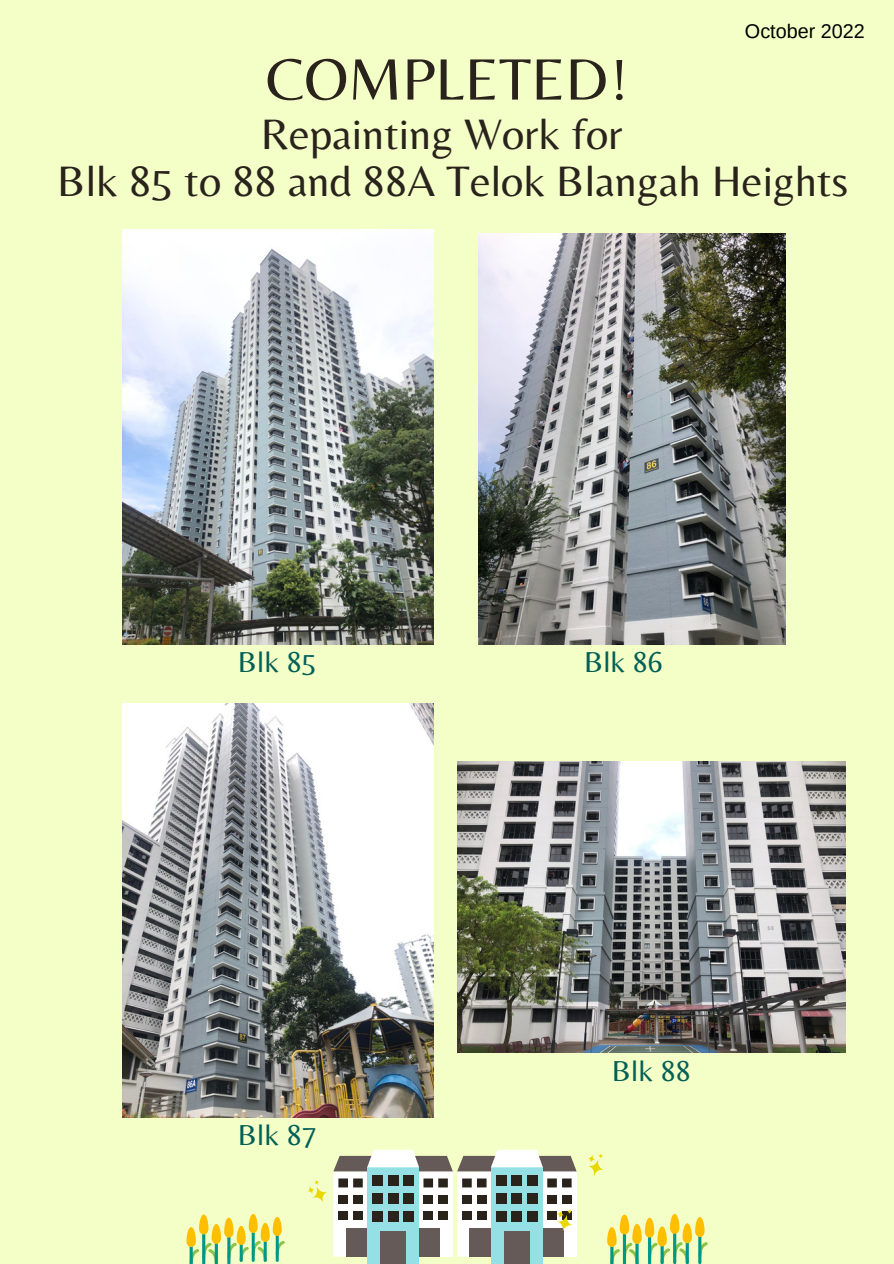
<style>
.page{position:relative;width:894px;height:1264px;background:#fff}
.page>*{position:absolute;margin:0;border:0;box-sizing:border-box;transform-origin:0 0}
.t1{font:60.6px "Belleza";color:#29231c}
.t2{font:44.25px/46.5px "Belleza";color:#29231c;text-align:center}
.t3{font:30px "Belleza";color:#046057}
.t4{font:19.8px "Arimo";color:#000}
</style>
<div class="page">
<div style="left:0;top:0;width:893px;height:1263px;background:#f4ffc8"></div>
<div style="left:527px;top:1171px;width:49px;height:85px;background:#fff"></div>
<div style="left:547px;top:1178px;width:9px;height:9px;background:#29231c"></div>
<div style="left:562px;top:1178px;width:9px;height:9px;background:#29231c"></div>
<div style="left:547px;top:1194px;width:9px;height:9px;background:#29231c"></div>
<div style="left:562px;top:1194px;width:9px;height:9px;background:#29231c"></div>
<div style="left:547px;top:1210px;width:9px;height:9px;background:#29231c"></div>
<div style="left:539px;top:1227px;width:24px;height:29px;background:#655a58"></div>
<div style="left:457px;top:1171px;width:49px;height:85px;background:#fff"></div>
<div style="left:462px;top:1178px;width:9px;height:9px;background:#29231c"></div>
<div style="left:477px;top:1178px;width:9px;height:9px;background:#29231c"></div>
<div style="left:462px;top:1194px;width:9px;height:9px;background:#29231c"></div>
<div style="left:477px;top:1194px;width:9px;height:9px;background:#29231c"></div>
<div style="left:462px;top:1210px;width:9px;height:9px;background:#29231c"></div>
<div style="left:477px;top:1210px;width:9px;height:9px;background:#29231c"></div>
<div style="left:469px;top:1227px;width:24px;height:29px;background:#655a58"></div>
<div style="left:491px;top:1167px;width:51px;height:96px;background:#95e0e4"></div>
<div style="left:496px;top:1175px;width:10px;height:10px;background:#29231c"></div>
<div style="left:511px;top:1175px;width:11px;height:10px;background:#29231c"></div>
<div style="left:527px;top:1175px;width:10px;height:10px;background:#29231c"></div>
<div style="left:496px;top:1193px;width:10px;height:10px;background:#29231c"></div>
<div style="left:511px;top:1193px;width:11px;height:10px;background:#29231c"></div>
<div style="left:527px;top:1193px;width:10px;height:10px;background:#29231c"></div>
<div style="left:496px;top:1211px;width:10px;height:10px;background:#29231c"></div>
<div style="left:511px;top:1211px;width:11px;height:10px;background:#29231c"></div>
<div style="left:527px;top:1211px;width:10px;height:10px;background:#29231c"></div>
<div style="left:503px;top:1230px;width:26px;height:33px;background:#655a58"></div>
<div style="left:403px;top:1171px;width:49px;height:85px;background:#fff"></div>
<div style="left:423px;top:1178px;width:10px;height:9px;background:#29231c"></div>
<div style="left:438px;top:1178px;width:9px;height:9px;background:#29231c"></div>
<div style="left:423px;top:1194px;width:10px;height:9px;background:#29231c"></div>
<div style="left:438px;top:1194px;width:9px;height:9px;background:#29231c"></div>
<div style="left:423px;top:1210px;width:10px;height:9px;background:#29231c"></div>
<div style="left:438px;top:1210px;width:9px;height:9px;background:#29231c"></div>
<div style="left:416px;top:1227px;width:24px;height:29px;background:#655a58"></div>
<div style="left:333px;top:1171px;width:49px;height:85px;background:#fff"></div>
<div style="left:338px;top:1178px;width:10px;height:9px;background:#29231c"></div>
<div style="left:353px;top:1178px;width:9px;height:9px;background:#29231c"></div>
<div style="left:338px;top:1194px;width:10px;height:9px;background:#29231c"></div>
<div style="left:353px;top:1194px;width:9px;height:9px;background:#29231c"></div>
<div style="left:338px;top:1210px;width:10px;height:9px;background:#29231c"></div>
<div style="left:353px;top:1210px;width:9px;height:9px;background:#29231c"></div>
<div style="left:345px;top:1227px;width:24px;height:29px;background:#655a58"></div>
<div style="left:367px;top:1167px;width:52px;height:96px;background:#95e0e4"></div>
<svg style="left:333px;top:1150px;width:243px;height:21px"></svg>
<div style="left:372px;top:1175px;width:10px;height:10px;background:#29231c"></div>
<div style="left:388px;top:1175px;width:10px;height:10px;background:#29231c"></div>
<div style="left:403px;top:1175px;width:10px;height:10px;background:#29231c"></div>
<div style="left:372px;top:1193px;width:10px;height:10px;background:#29231c"></div>
<div style="left:388px;top:1193px;width:10px;height:10px;background:#29231c"></div>
<div style="left:403px;top:1193px;width:10px;height:10px;background:#29231c"></div>
<div style="left:372px;top:1211px;width:10px;height:10px;background:#29231c"></div>
<div style="left:388px;top:1211px;width:10px;height:10px;background:#29231c"></div>
<div style="left:403px;top:1211px;width:10px;height:10px;background:#29231c"></div>
<div style="left:380px;top:1230px;width:25px;height:33px;background:#655a58"></div>
<svg style="left:308px;top:1180px;width:19px;height:22px"></svg>
<svg style="left:588px;top:1154px;width:16px;height:22px"></svg>
<svg style="left:555px;top:1209px;width:17px;height:24px"></svg>
<svg style="left:607px;top:1213px;width:100px;height:50px"></svg>
<svg style="left:186px;top:1213px;width:99px;height:50px"></svg>
<img style="left:478px;top:233px;width:307px;height:411px">
<img style="left:122px;top:230px;width:311px;height:414px">
<img style="left:122px;top:703px;width:311px;height:414px">
<img style="left:457px;top:761px;width:388px;height:291px">
<p class="t4" style="left:744px;top:20px;width:121px">October 2022</p>
<h1 class="t1" style="left:266px;top:43px;width:364px">COMPLETED!</h1>
<p class="t2" style="left:57px;top:111px;width:792px">Repainting Work for<br>Blk 85 to 88 and 88A Telok Blangah Heights</p>
<p class="t3" style="left:238px;top:644px;width:80px">Blk 85</p>
<p class="t3" style="left:584px;top:644px;width:80px">Blk 86</p>
<p class="t3" style="left:238px;top:1117px;width:80px">Blk 87</p>
<p class="t3" style="left:611px;top:1052px;width:80px">Blk 88</p>
</div>
